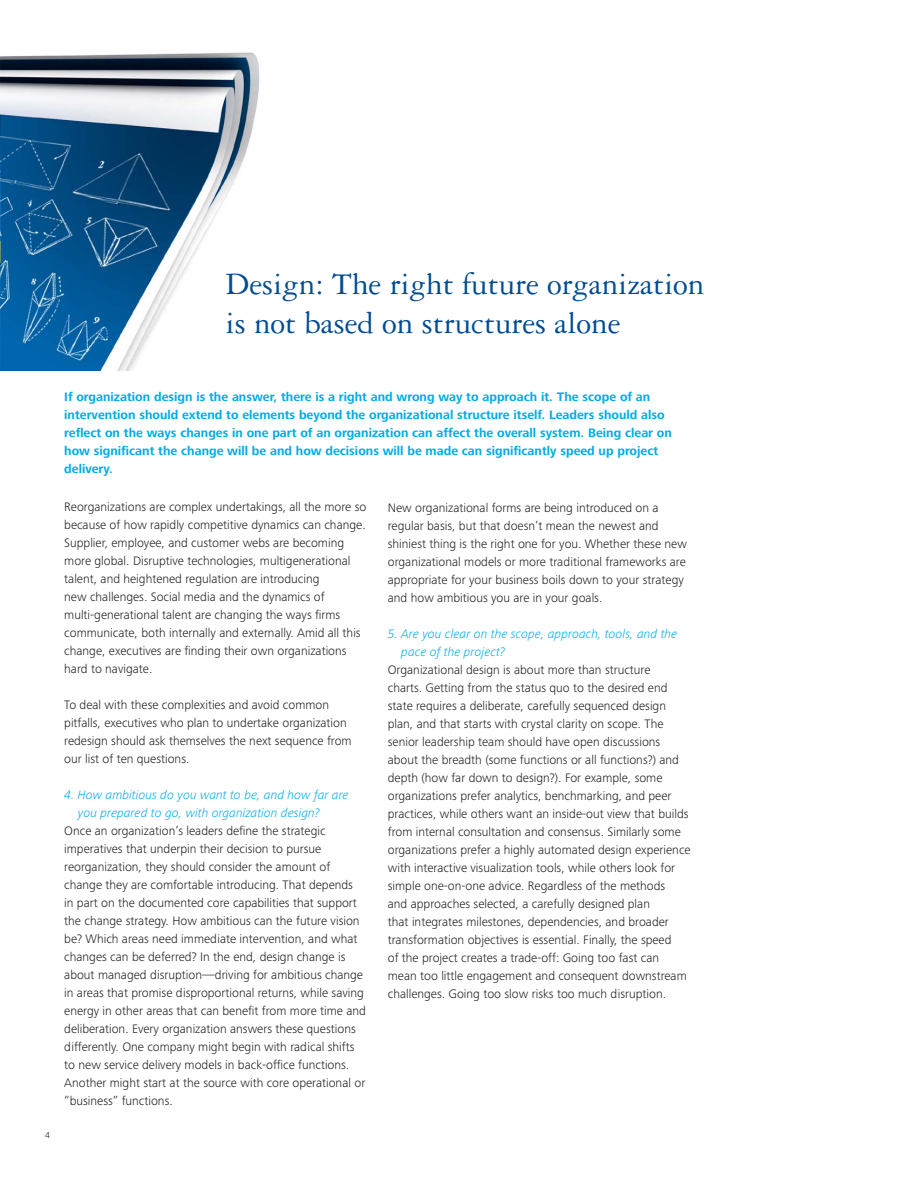
<style>
.page{position:relative;width:918px;height:1188px;background:#fff}
.page>*{position:absolute;margin:0;border:0;box-sizing:border-box;transform-origin:0 0}
.t1{font:33px/39.6px "Garamond 3 LT Std";color:#014b92}
.t2{font:300 12.75px/18px "Frutiger Next Pro";color:#231f20}
.t3{font:700 12.75px/18px "Frutiger Next Pro";color:#00abe7}
.t4{font:italic 300 12.75px/18px "Frutiger Next Pro";color:#00abe7}
.t5{font:300 9px "Frutiger Next Pro";color:#231f20}
</style>
<div class="page">
<img style="left:0;top:52px;width:260px;height:318px">
<p class="t1" style="left:226px;top:264px;width:480px">Design: The right future organization is not based on structures alone</p>
<p class="t5" style="left:45px;top:1130px;width:6px">4</p>
<p class="t3" style="left:64px;top:387px;width:609px">If organization design is the answer, there is a right and wrong way to approach it. The scope of an intervention should extend to elements beyond the organizational structure itself. Leaders should also reflect on the ways changes in one part of an organization can affect the overall system. Being clear on how significant the change will be and how decisions will be made can significantly speed up project delivery.</p>
<p class="t2" style="left:64px;top:498px;width:304px">Reorganizations are complex undertakings, all the more so because of how rapidly competitive dynamics can change.<br>Supplier, employee, and customer webs are becoming more global. Disruptive technologies, multigenerational talent, and heightened regulation are introducing<br>new challenges. Social media and the dynamics of multi-generational talent are changing the ways firms communicate, both internally and externally. Amid all this change, executives are finding their own organizations hard to navigate.</p>
<p class="t2" style="left:64px;top:696px;width:289px">To deal with these complexities and avoid common pitfalls, executives who plan to undertake organization redesign should ask themselves the next sequence from our list of ten questions.</p>
<p class="t4" style="left:78px;top:786px;width:272px;text-indent:-14px">4. How ambitious do you want to be, and how far are you prepared to go, with organization design?</p>
<p class="t2" style="left:64px;top:822px;width:303px">Once an organization’s leaders define the strategic imperatives that underpin their decision to pursue reorganization, they should consider the amount of change they are comfortable introducing. That depends<br>in part on the documented core capabilities that support the change strategy. How ambitious can the future vision be? Which areas need immediate intervention, and what changes can be deferred? In the end, design change is about managed disruption—driving for ambitious change in areas that promise disproportional returns, while saving energy in other areas that can benefit from more time and deliberation. Every organization answers these questions differently. One company might begin with radical shifts to new service delivery models in back-office functions.<br>Another might start at the source with core operational or “business” functions.</p>
<p class="t2" style="left:388px;top:499px;width:301px">New organizational forms are being introduced on a regular basis, but that doesn’t mean the newest and shiniest thing is the right one for you. Whether these new organizational models or more traditional frameworks are appropriate for your business boils down to your strategy and how ambitious you are in your goals.</p>
<p class="t4" style="left:401px;top:625px;width:277px;text-indent:-14px">5. Are you clear on the scope, approach, tools, and the pace of the project?</p>
<p class="t2" style="left:388px;top:661px;width:304px">Organizational design is about more than structure<br>charts. Getting from the status quo to the desired end state requires a deliberate, carefully sequenced design plan, and that starts with crystal clarity on scope. The senior leadership team should have open discussions about the breadth (some functions or all functions?) and depth (how far down to design?). For example, some organizations prefer analytics, benchmarking, and peer practices, while others want an inside-out view that builds from internal consultation and consensus. Similarly some organizations prefer a highly automated design experience with interactive visualization tools, while others look for simple one-on-one advice. Regardless of the methods<br>and approaches selected, a carefully designed plan<br>that integrates milestones, dependencies, and broader transformation objectives is essential. Finally, the speed<br>of the project creates a trade-off: Going too fast can mean too little engagement and consequent downstream challenges. Going too slow risks too much disruption.</p>
</div>
